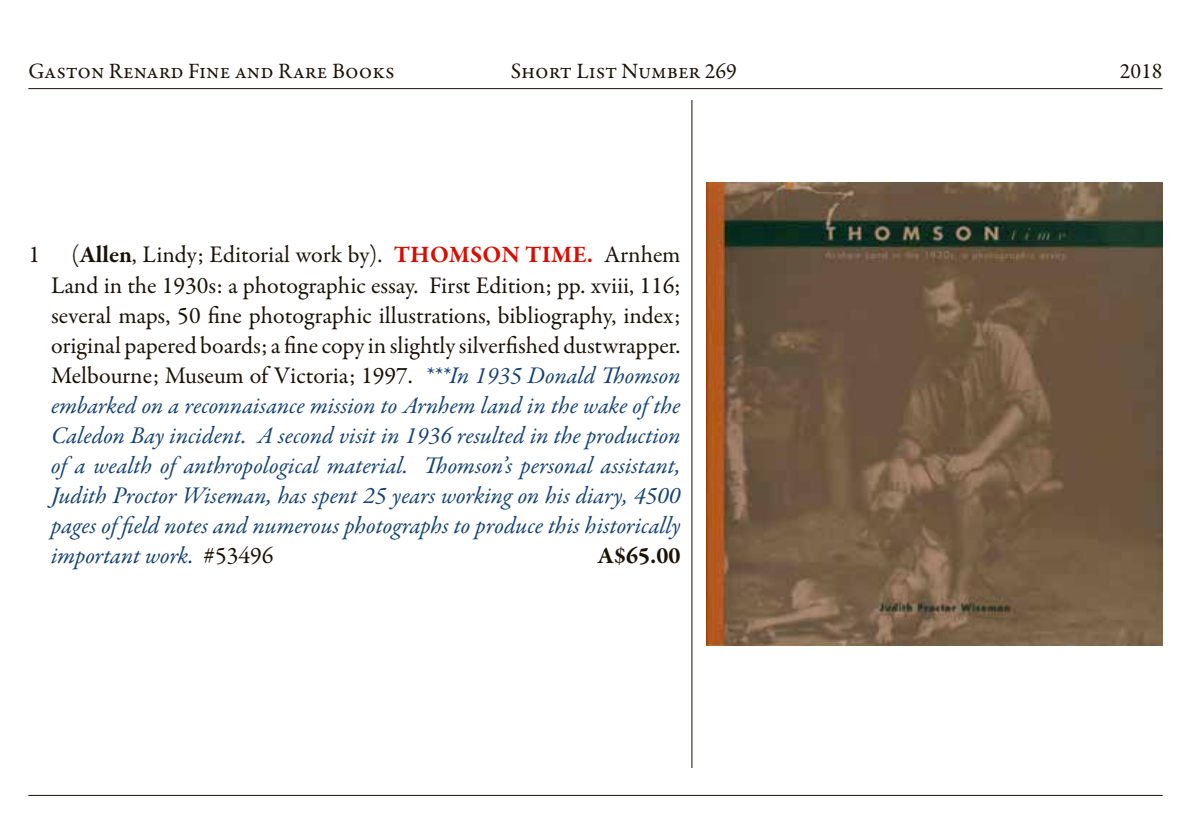
<style>
.page{position:relative;width:1191px;height:840px;background:#fff}
.page>*{position:absolute;margin:0;border:0;box-sizing:border-box;transform-origin:0 0}
.t1{font:italic 24px/30px "Garamond Premr Pro";color:#164373;text-align:justify}
.t2{font:700 24px "Garamond Premr Pro";color:#1a1207}
.t3{font:24px "Garamond Premr Pro";color:#1a1207}
.t4{font:22px "Garamond Premr Pro";color:#1a1207}
.s1{font-style:normal;color:#1a1207}
.s2{font-weight:700;font-style:normal;color:#1a1207}
.s3{font-weight:700;font-style:normal;color:#d80e04}
</style>
<div class="page">
<hr style="left:28px;top:88px;width:1134px;height:1px;background:#1a1207">
<hr style="left:28px;top:794px;width:1134px;height:1px;background:#1a1207">
<hr style="left:691px;top:100px;width:1px;height:667px;background:#1a1207">
<img style="left:706px;top:182px;width:456px;height:462px">
<p class="t4" style="left:28px;top:57px;width:368px">Gaston Renard Fine and Rare Books</p>
<p class="t4" style="left:511px;top:57px;width:228px">Short List Number 269</p>
<p class="t4" style="left:1119px;top:57px;width:44px">2018</p>
<p class="t3" style="left:28px;top:240px;width:13px">1</p>
<p class="t1" style="left:51px;top:241px;width:631px;text-indent:20px"><span class="s1">(</span><span class="s2">Allen</span><span class="s1">, Lindy; Editorial work by).</span> <span class="s3">THOMSON TIME.</span> <span class="s1">Arnhem Land in the 1930s: a photographic essay. First Edition; pp. xviii, 116; several maps, 50 fine photographic illustrations, bibliography, index; original papered boards; a fine copy in slightly silverfished dustwrapper.<br>Melbourne; Museum of Victoria; 1997.</span> ***In 1935 Donald Thomson embarked on a reconnaisance mission to Arnhem land in the wake of the Caledon Bay incident. A second visit in 1936 resulted in the production of a wealth of anthropological material. Thomson’s personal assistant, Judith Proctor Wiseman, has spent 25 years working on his diary, 4500 pages of field notes and numerous photographs to produce this historically important work. <span class="s1">#53496</span></p>
<p class="t2" style="left:598px;top:540px;width:84px">A$65.00</p>
</div>
